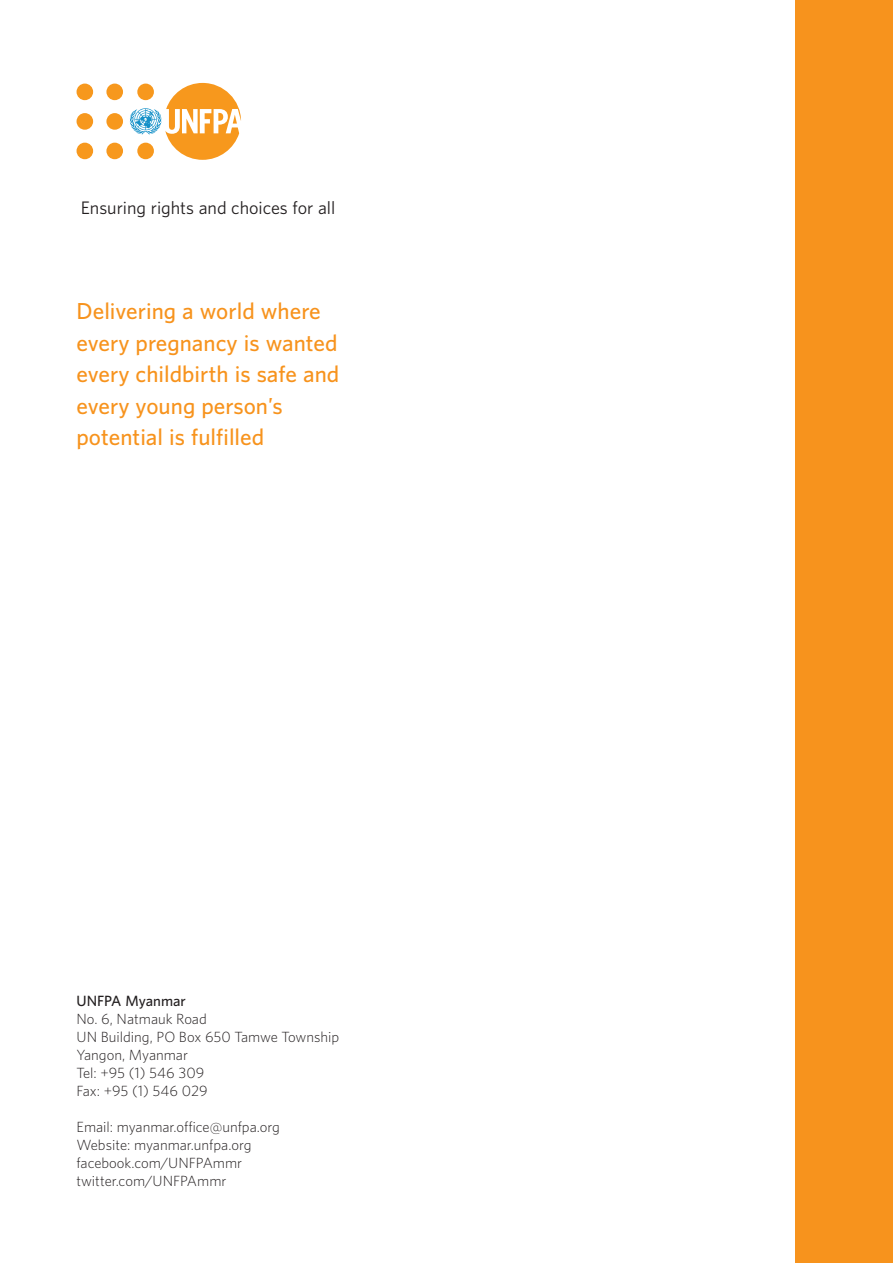
<style>
.page{position:relative;width:893px;height:1263px;background:#fff}
.page>*{position:absolute;margin:0;border:0;box-sizing:border-box;transform-origin:0 0}
.infographic_titles{font:600 21px "UNFPA";color:#f7931d}
.Paragraph_Style_1{font:16.5px "UNFPA Text";color:#231f20}
.body{font:300 13.5px "UNFPA";color:#231f20}
.body-2{font:600 13.5px "UNFPA";color:#231f20}
</style>
<div class="page">
<div style="left:795px;top:0;width:98px;height:1263px;background:#f7931d"></div>
<div style="left:106px;top:113px;width:17px;height:17px;background:#f7981d;border-radius:50%"></div>
<div style="left:106px;top:143px;width:17px;height:16px;background:#f7981d;border-radius:50%"></div>
<div style="left:106px;top:84px;width:17px;height:16px;background:#f7981d;border-radius:50%"></div>
<div style="left:77px;top:113px;width:16px;height:17px;background:#f7981d;border-radius:50%"></div>
<div style="left:77px;top:143px;width:16px;height:16px;background:#f7981d;border-radius:50%"></div>
<div style="left:77px;top:84px;width:16px;height:16px;background:#f7981d;border-radius:50%"></div>
<svg style="left:130px;top:83px;width:111px;height:77px"></svg>
<p class="Paragraph_Style_1" style="left:81px;top:197px;width:256px">Ensuring rights and choices for all</p>
<p class="infographic_titles" style="left:77px;top:297px;width:246px">Delivering a world where</p>
<p class="infographic_titles" style="left:77px;top:329px;width:263px">every pregnancy is wanted</p>
<p class="infographic_titles" style="left:77px;top:360px;width:264px">every childbirth is safe and</p>
<p class="infographic_titles" style="left:77px;top:392px;width:208px">every young person’s</p>
<p class="infographic_titles" style="left:77px;top:423px;width:189px">potential is fulfilled</p>
<p class="body-2" style="left:77px;top:992px;width:111px">UNFPA Myanmar</p>
<p class="body" style="left:77px;top:1011px;width:132px">No. 6, Natmauk Road</p>
<p class="body" style="left:77px;top:1029px;width:264px">UN Building, PO Box 650 Tamwe Township</p>
<p class="body" style="left:77px;top:1047px;width:113px">Yangon, Myanmar</p>
<p class="body" style="left:77px;top:1065px;width:129px">Tel: +95 (1) 546 309</p>
<p class="body" style="left:77px;top:1083px;width:133px">Fax: +95 (1) 546 029</p>
<p class="body" style="left:77px;top:1119px;width:205px">Email: myanmar.office@unfpa.org</p>
<p class="body" style="left:77px;top:1137px;width:176px">Website: myanmar.unfpa.org</p>
<p class="body" style="left:77px;top:1155px;width:167px">facebook.com/UNFPAmmr</p>
<p class="body" style="left:77px;top:1173px;width:151px">twitter.com/UNFPAmmr</p>
</div>
